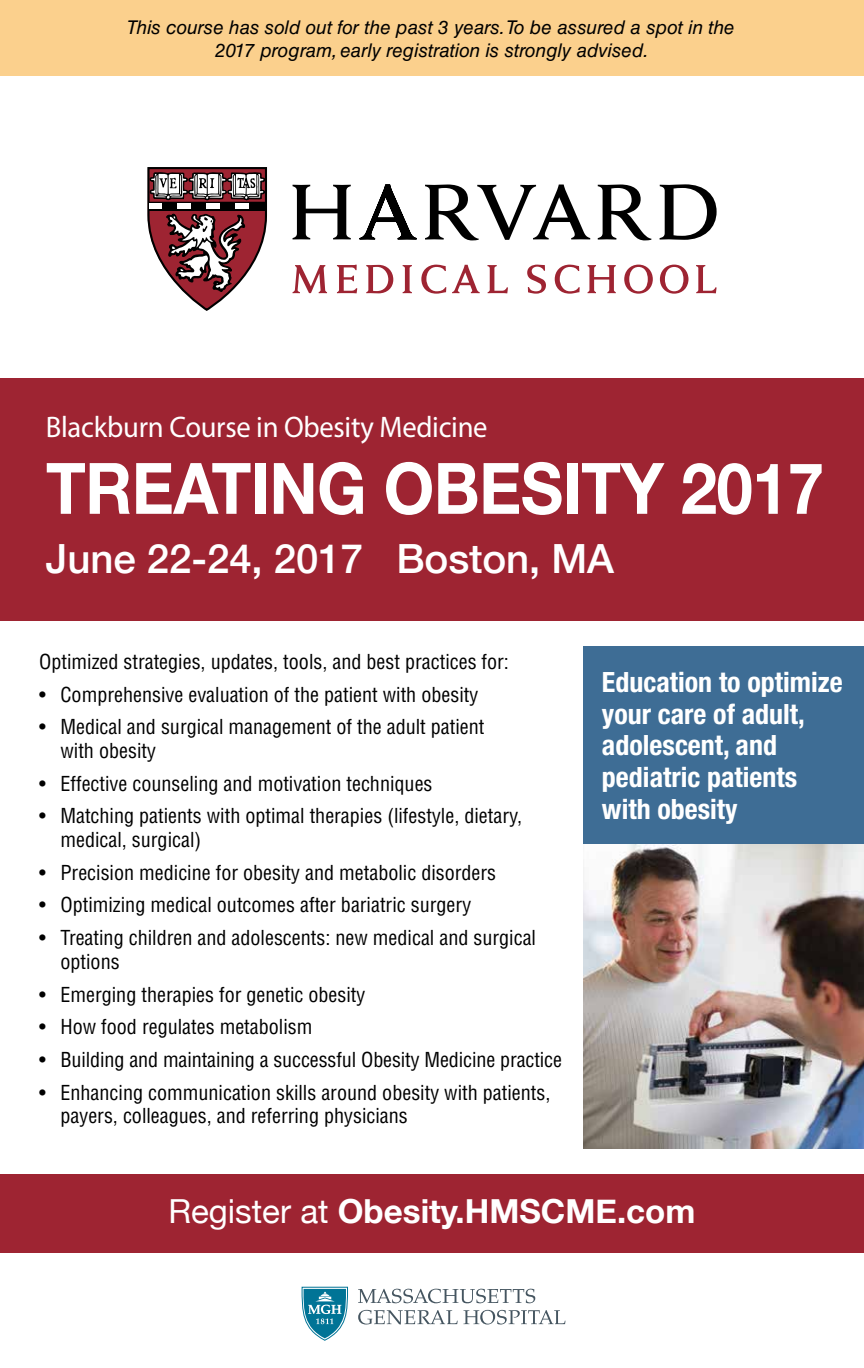
<style>
.page{position:relative;width:864px;height:1368px;background:#fff}
.page>*{position:absolute;margin:0;border:0;box-sizing:border-box;transform-origin:0 0}
.t1{font:700 71px "Helvetica Neue";letter-spacing:-.01em;color:#fff;scale:.92 1}
.t2{font:500 40.2px "Helvetica Neue";color:#fff}
.t3{font:700 33.2px "Helvetica Neue";color:#fff}
.t4{font:29.8px "Myriad Pro";letter-spacing:-.01em;color:#fff;scale:.96 1}
.t5{font:700 condensed 28px/31.8px "Helvetica Neue LT Std";color:#fff}
.t6{font:condensed 20.2px/23.6px "Helvetica LT Std";color:#000}
.t7{font:italic 19px/23.6px "Helvetica LT Std";color:#000;text-align:center}
.s1{font-weight:400}
</style>
<div class="page">
<svg style="left:293px;top:184px;width:424px;height:56px"></svg>
<svg style="left:293px;top:265px;width:424px;height:29px"></svg>
<svg style="left:147px;top:167px;width:120px;height:144px"></svg>
<div style="left:0;top:1174px;width:864px;height:78px;background:#9e2432"></div>
<img style="left:584px;top:844px;width:280px;height:305px">
<div style="left:584px;top:647px;width:280px;height:197px;background:#3e6d95"></div>
<div style="left:0;top:0;width:864px;height:76px;background:#fbd08d"></div>
<div style="left:0;top:379px;width:864px;height:242px;background:#9e2432"></div>
<svg style="left:302px;top:1287px;width:46px;height:54px"></svg>
<svg style="left:358px;top:1310px;width:207px;height:15px"></svg>
<svg style="left:358px;top:1289px;width:177px;height:14px"></svg>
<p class="t7" style="left:127px;top:15px;width:609px">This course has sold out for the past 3 years.To be assured a spot in the<br>2017 program, early registration is strongly advised.</p>
<h3 class="t4" style="left:46px;top:409px;width:462px">Blackburn Course in Obesity Medicine</h3>
<h1 class="t1" style="left:46px;top:433px;width:847px">TREATING OBESITY 2017</h1>
<h2 class="t2" style="left:46px;top:526px;width:570px">June 22-24, 2017 Boston, MA</h2>
<p class="t6" style="left:39px;top:650px;width:471px">Optimized strategies, updates, tools, and best practices for:</p>
<p class="t6" style="left:39px;top:683px;width:441px">• Comprehensive evaluation of the patient with obesity</p>
<p class="t6" style="left:60px;top:715px;width:426px;text-indent:-21px">• Medical and surgical management of the adult patient with obesity</p>
<p class="t6" style="left:39px;top:772px;width:395px">• Effective counseling and motivation techniques</p>
<p class="t6" style="left:60px;top:804px;width:463px;text-indent:-21px">• Matching patients with optimal therapies (lifestyle, dietary, medical, surgical)</p>
<p class="t6" style="left:39px;top:861px;width:459px">• Precision medicine for obesity and metabolic disorders</p>
<p class="t6" style="left:39px;top:893px;width:434px">• Optimizing medical outcomes after bariatric surgery</p>
<p class="t6" style="left:60px;top:926px;width:477px;text-indent:-21px">• Treating children and adolescents: new medical and surgical options</p>
<p class="t6" style="left:39px;top:982px;width:328px">• Emerging therapies for genetic obesity</p>
<p class="t6" style="left:39px;top:1015px;width:275px">• How food regulates metabolism</p>
<p class="t6" style="left:39px;top:1048px;width:524px">• Building and maintaining a successful Obesity Medicine practice</p>
<p class="t6" style="left:60px;top:1080px;width:492px;text-indent:-21px">• Enhancing communication skills around obesity with patients, payers, colleagues, and referring physicians</p>
<h3 class="t5" style="left:602px;top:666px;width:242px">Education to optimize your care of adult, adolescent, and pediatric patients with obesity</h3>
<h3 class="t3" style="left:168px;top:1186px;width:529px"><span class="s1">Register at</span> Obesity.HMSCME.com</h3>
</div>
